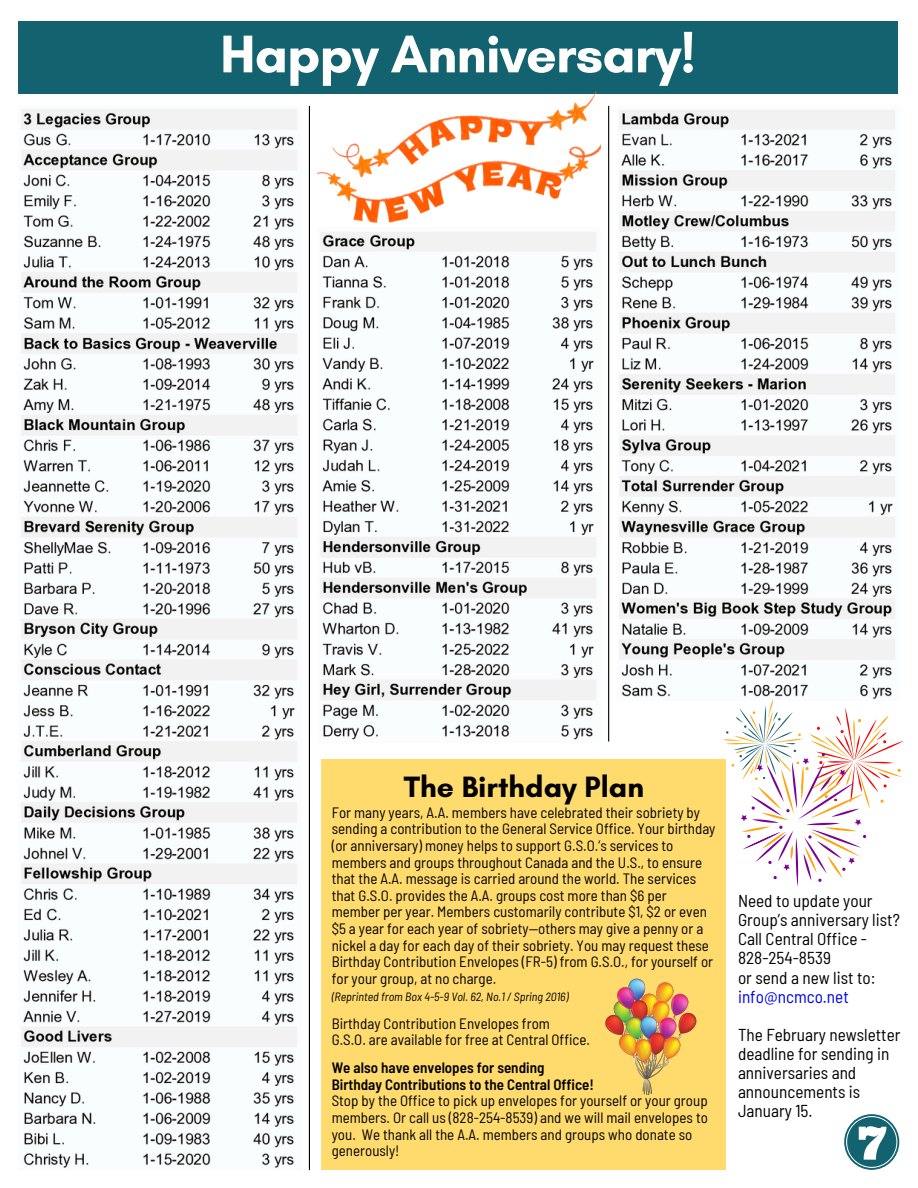
<style>
.page{position:relative;width:918px;height:1188px;background:#fff}
.page>*{position:absolute;margin:0;border:0;box-sizing:border-box;transform-origin:0 0}
.t1{font:700 54px "Glacial Indifference";letter-spacing:-.015em;color:#fefefe}
.t2{font:700 30px "Glacial Indifference";color:#000}
.t3{font:semi-condensed 17.25px/19.2px "Barlow";color:#000}
.t4{font:semi-condensed 17.25px "Barlow";color:#00e}
.t5{font:semi-condensed 15px/16.6px "Barlow";color:#000}
.t6{font:600 semi-condensed 15px/16.6px "Barlow";color:#000}
.t7{font:italic semi-condensed 12px "Barlow";color:#000}
</style>
<div class="page">
<hr style="left:309px;top:106px;width:1px;height:1064px;background:#000">
<div style="left:321px;top:759px;width:404px;height:411px;background:#ffdb6e"></div>
<img style="left:605px;top:978px;width:92px;height:117px">
<hr style="left:608px;top:106px;width:1px;height:636px;background:#000">
<div style="left:18px;top:21px;width:880px;height:72px;background:#136270"></div>
<svg style="left:844px;top:1114px;width:55px;height:56px"></svg>
<img style="left:318px;top:92px;width:282px;height:130px">
<img style="left:21px;top:109px;width:276px;height:1059px">
<img style="left:320px;top:232px;width:276px;height:508px">
<img style="left:619px;top:110px;width:276px;height:589px">
<svg style="left:723px;top:699px;width:181px;height:188px"></svg>
<h1 class="t1" style="left:220px;top:21px;width:477px">Happy Anniversary!</h1>
<h2 class="t2" style="left:404px;top:768px;width:242px">The Birthday Plan</h2>
<p class="t5" style="left:332px;top:803px;width:385px">For many years, A.A. members have celebrated their sobriety by sending a contribution to the General Service Office. Your birthday (or anniversary) money helps to support G.S.O.’s services to members and groups throughout Canada and the U.S., to ensure that the A.A. message is carried around the world. The services that G.S.O. provides the A.A. groups cost more than $6 per member per year. Members customarily contribute $1, $2 or even $5 a year for each year of sobriety—others may give a penny or a nickel a day for each day of their sobriety. You may request these Birthday Contribution Envelopes (FR-5) from G.S.O., for yourself or for your group, at no charge.</p>
<p class="t7" style="left:332px;top:989px;width:238px">(Reprinted from Box 4-5-9 Vol. 62, No.1 / Spring 2016)</p>
<p class="t5" style="left:332px;top:1014px;width:260px">Birthday Contribution Envelopes from<br>G.S.O. are available for free at Central Office.</p>
<p class="t6" style="left:332px;top:1059px;width:264px">We also have envelopes for sending<br>Birthday Contributions to the Central Office!</p>
<p class="t5" style="left:332px;top:1092px;width:378px">Stop by the Office to pick up envelopes for yourself or your group members. Or call us (828-254-8539) and we will mail envelopes to you. We thank all the A.A. members and groups who donate so generously!</p>
<p class="t3" style="left:738px;top:891px;width:163px">Need to update your<br>Group’s anniversary list?<br>Call Central Office -<br>828-254-8539<br>or send a new list to:</p>
<p class="t4" style="left:738px;top:985px;width:112px">info@ncmco.net</p>
<p class="t3" style="left:738px;top:1024px;width:164px">The February newsletter deadline for sending in anniversaries and announcements is<br>January 15.</p>
</div>
